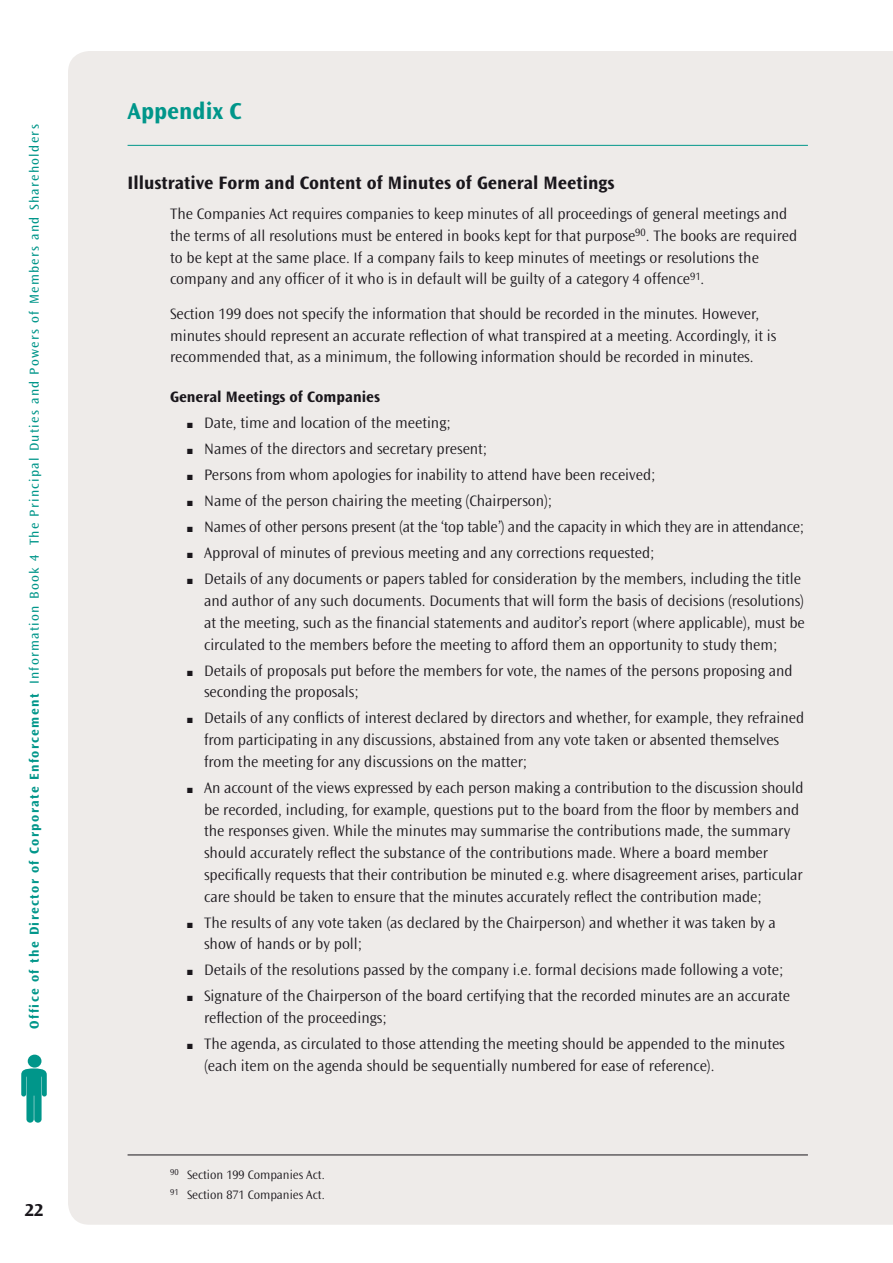
<style>
.page{position:relative;width:893px;height:1263px;background:#fff}
.page>*{position:absolute;margin:0;border:0;box-sizing:border-box;transform-origin:0 0}
.Head_0{font:700 24px "Ocean Sans Std";color:#00968a}
.Head_00_0B4{font:700 18.75px "Ocean Sans Std";color:#1a171c}
.t1{font:700 18px "Ocean Sans Std";color:#1a171c}
.Bodytext_10__3{font:300 15.75px/21.8px "Ocean Sans Std";color:#1a171c}
.Head_000{font:700 15.75px "Ocean Sans Std";color:#1a171c}
.t2{font:13.5px "Ocean Sans Std";letter-spacing:.1em;color:#00968a}
.Footies{font:300 12.75px "Ocean Sans Std";color:#1a171c}
.s1{font-weight:700}
</style>
<div class="page">
<div style="left:68px;top:51px;width:825px;height:1174px;background:#eeebe9"></div>
<hr style="left:128px;top:145px;width:680px;height:1px;background:#00968a">
<hr style="left:128px;top:1154px;width:680px;height:1px;background:#1a171c">
<svg style="left:21px;top:1068px;width:26px;height:55px"></svg>
<div style="left:28px;top:1054px;width:13px;height:13px;background:#00968a;border-radius:50%"></div>
<p class="t2" style="left:27px;top:1029px;width:906px;rotate:-90deg"><span class="s1">Office of the Director of Corporate Enforcement</span> Information Book 4 The Principal Duties and Powers of Members and Shareholders</p>
<p class="t1" style="left:25px;top:1200px;width:20px">22</p>
<p class="Head_0" style="left:128px;top:98px;width:116px">Appendix C</p>
<p class="Head_00_0B4" style="left:128px;top:172px;width:488px">Illustrative Form and Content of Minutes of General Meetings</p>
<p class="Bodytext_10__3" style="left:170px;top:203px;width:629px">The Companies Act requires companies to keep minutes of all proceedings of general meetings and the terms of all resolutions must be entered in books kept for that purpose<sup>90</sup>. The books are required to be kept at the same place. If a company fails to keep minutes of meetings or resolutions the company and any officer of it who is in default will be guilty of a category 4 offence<sup>91</sup>.</p>
<p class="Bodytext_10__3" style="left:170px;top:303px;width:608px">Section 199 does not specify the information that should be recorded in the minutes. However, minutes should represent an accurate reflection of what transpired at a meeting. Accordingly, it is recommended that, as a minimum, the following information should be recorded in minutes.</p>
<p class="Head_000" style="left:170px;top:388px;width:211px">General Meetings of Companies</p>
<p class="Bodytext_10__3" style="left:187px;top:412px;width:265px">■ Date, time and location of the meeting;</p>
<p class="Bodytext_10__3" style="left:187px;top:438px;width:302px">■ Names of the directors and secretary present;</p>
<p class="Bodytext_10__3" style="left:187px;top:464px;width:470px">■ Persons from whom apologies for inability to attend have been received;</p>
<p class="Bodytext_10__3" style="left:187px;top:490px;width:367px">■ Name of the person chairing the meeting (Chairperson);</p>
<p class="Bodytext_10__3" style="left:187px;top:516px;width:618px">■ Names of other persons present (at the ‘top table’) and the capacity in which they are in attendance;</p>
<p class="Bodytext_10__3" style="left:187px;top:542px;width:469px">■ Approval of minutes of previous meeting and any corrections requested;</p>
<p class="Bodytext_10__3" style="left:204px;top:568px;width:602px;text-indent:-17px">■ Details of any documents or papers tabled for consideration by the members, including the title and author of any such documents. Documents that will form the basis of decisions (resolutions) at the meeting, such as the financial statements and auditor’s report (where applicable), must be circulated to the members before the meeting to afford them an opportunity to study them;</p>
<p class="Bodytext_10__3" style="left:204px;top:660px;width:590px;text-indent:-17px">■ Details of proposals put before the members for vote, the names of the persons proposing and seconding the proposals;</p>
<p class="Bodytext_10__3" style="left:204px;top:707px;width:602px;text-indent:-17px">■ Details of any conflicts of interest declared by directors and whether, for example, they refrained from participating in any discussions, abstained from any vote taken or absented themselves from the meeting for any discussions on the matter;</p>
<p class="Bodytext_10__3" style="left:204px;top:777px;width:601px;text-indent:-17px">■ An account of the views expressed by each person making a contribution to the discussion should be recorded, including, for example, questions put to the board from the floor by members and the responses given. While the minutes may summarise the contributions made, the summary should accurately reflect the substance of the contributions made. Where a board member specifically requests that their contribution be minuted e.g. where disagreement arises, particular care should be taken to ensure that the minutes accurately reflect the contribution made;</p>
<p class="Bodytext_10__3" style="left:204px;top:912px;width:573px;text-indent:-17px">■ The results of any vote taken (as declared by the Chairperson) and whether it was taken by a show of hands or by poll;</p>
<p class="Bodytext_10__3" style="left:187px;top:959px;width:598px">■ Details of the resolutions passed by the company i.e. formal decisions made following a vote;</p>
<p class="Bodytext_10__3" style="left:204px;top:985px;width:587px;text-indent:-17px">■ Signature of the Chairperson of the board certifying that the recorded minutes are an accurate reflection of the proceedings;</p>
<p class="Bodytext_10__3" style="left:204px;top:1033px;width:582px;text-indent:-17px">■ The agenda, as circulated to those attending the meeting should be appended to the minutes (each item on the agenda should be sequentially numbered for ease of reference).</p>
<p class="Footies" style="left:170px;top:1168px;width:156px"><sup>90</sup> Section 199 Companies Act.</p>
<p class="Footies" style="left:170px;top:1188px;width:156px"><sup>91</sup> Section 871 Companies Act.</p>
</div>
